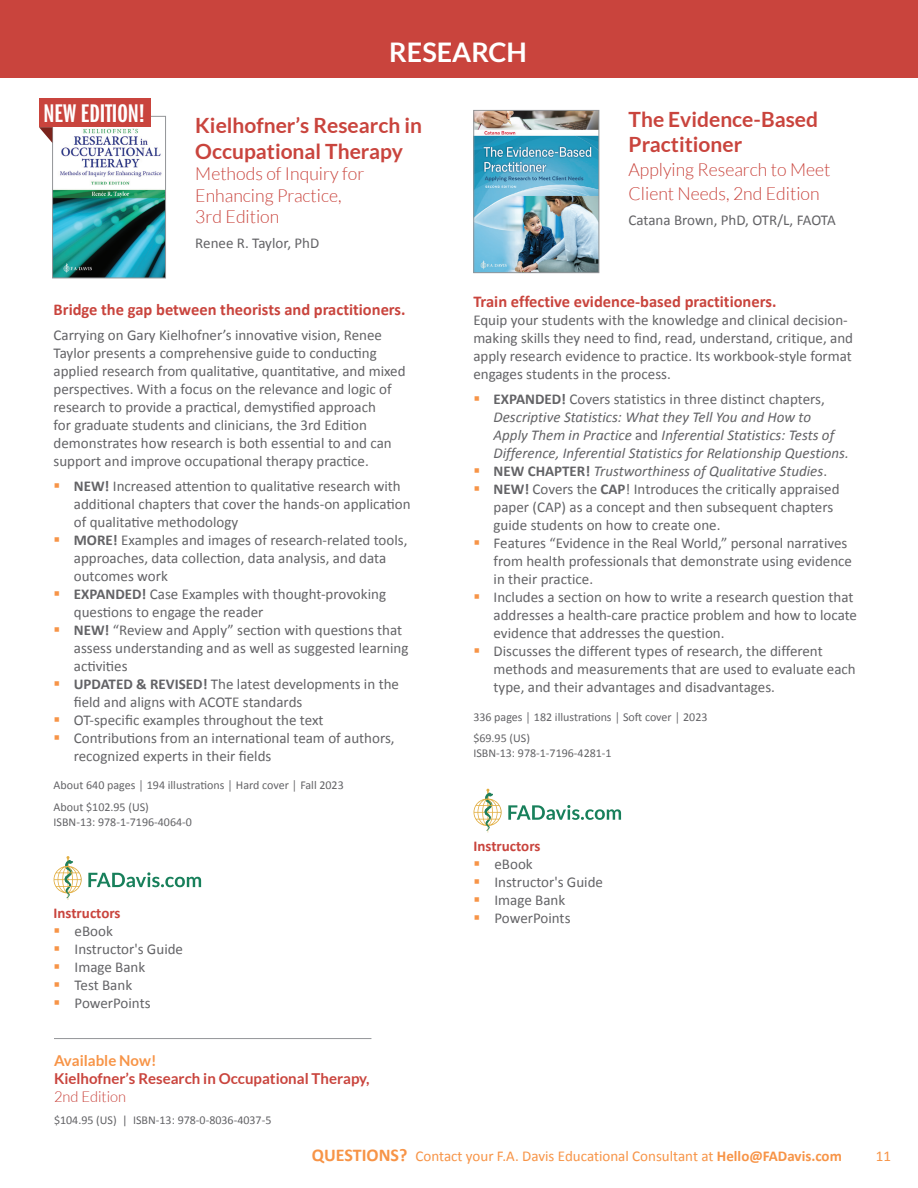
<style>
.page{position:relative;width:918px;height:1188px;background:#fff}
.page>*{position:absolute;margin:0;border:0;box-sizing:border-box;transform-origin:0 0}
.Section_Head{font:700 27px "Lato";color:#fff}
.t1{font:26.55px "ITC Franklin Gothic Std Dm X Cp";color:#fff;scale:1.11 1}
.Listing_Title{font:700 21px/25.5px "Lato";color:#c9443d}
.Listing_Sub{font:300 18px/21.6px "Lato";color:#c9443d}
.Listing_Title-2{font:300 18px/24px "Lato";color:#c9443d}
.Sub_body__FT{font:700 16.5px "Calibri";color:#c9443d}
.Listing_Author{font:700 16.5px "Calibri";color:#c9443d}
.Bullet__FT{font:15px/18px "Calibri";color:#636366}
.t2{font:italic 15px/18px "Calibri";color:#636366}
.Body{font:15px/18px "Calibri";color:#636366}
.t3{font:15px "Calibri";color:#f79447}
.Listing_Title-3{font:700 15px/18px "Lato";color:#c9443d}
.Listing_Author-2{font:15px "Calibri";color:#636366}
.Body-2{font:700 15px "Calibri";color:#c9443d}
.Listing_Title-4{font:700 15px "Lato";color:#f79447}
.Body-3{font:12px "Calibri";color:#636366}
.s1{color:#f79447}
.s2{font-weight:700}
.s3{font-weight:300}
.s4{font-weight:700;font-style:normal}
.s5{font-style:normal}
.s6{font-weight:700;font-size:18px}
</style>
<div class="page">
<div style="left:0;top:0;width:918px;height:78px;background:#c9443d"></div>
<img style="left:476px;top:112px;width:121px;height:159px">
<div style="left:474px;top:110px;width:125px;height:163px;border:1px solid #939598"></div>
<img style="left:54px;top:128px;width:110px;height:148px">
<div style="left:52px;top:116px;width:114px;height:162px;border:1px solid #939598"></div>
<div style="left:39px;top:99px;width:112px;height:28px;background:#c9443d"></div>
<svg style="left:39px;top:127px;width:13px;height:16px"></svg>
<svg style="left:508px;top:805px;width:113px;height:15px"></svg>
<svg style="left:474px;top:789px;width:28px;height:44px"></svg>
<hr style="left:0;top:665px;width:1px;height:39px;background:#c9443d">
<hr style="left:54px;top:1038px;width:317px;height:1px;background:#939598">
<svg style="left:88px;top:872px;width:113px;height:15px"></svg>
<svg style="left:54px;top:856px;width:28px;height:44px"></svg>
<p class="t1" style="left:43px;top:99px;width:93px">NEW EDITION!</p>
<p class="Section_Head" style="left:389px;top:37px;width:139px">RESEARCH</p>
<p class="Listing_Title" style="left:195px;top:112px;width:228px">Kielhofner’s Research in<br>Occupational Therapy</p>
<p class="Listing_Sub" style="left:195px;top:163px;width:171px">Methods of Inquiry for<br>Enhancing Practice,<br>3rd Edition</p>
<p class="Listing_Author-2" style="left:195px;top:234px;width:126px">Renee R. Taylor, PhD</p>
<p class="Listing_Title" style="left:629px;top:106px;width:191px">The Evidence-Based<br>Practitioner</p>
<p class="Listing_Title-2" style="left:629px;top:158px;width:203px">Applying Research to Meet<br>Client Needs, 2nd Edition</p>
<p class="Listing_Author-2" style="left:629px;top:211px;width:209px">Catana Brown, PhD, OTR/L, FAOTA</p>
<p class="Sub_body__FT" style="left:54px;top:299px;width:354px">Bridge the gap between theorists and practitioners.</p>
<p class="Bullet__FT" style="left:54px;top:326px;width:354px">Carrying on Gary Kielhofner’s innovative vision, Renee Taylor presents a comprehensive guide to conducting applied research from qualitative, quantitative, and mixed perspectives. With a focus on the relevance and logic of research to provide a practical, demystified approach<br>for graduate students and clinicians, the 3rd Edition demonstrates how research is both essential to and can support and improve occupational therapy practice.</p>
<p class="Bullet__FT" style="left:74px;top:477px;width:338px;text-indent:-20px"><span class="s1">▪</span> <span class="s2">NEW!</span> Increased attention to qualitative research with additional chapters that cover the hands-on application of qualitative methodology</p>
<p class="Bullet__FT" style="left:74px;top:531px;width:335px;text-indent:-20px"><span class="s1">▪</span> <span class="s2">MORE!</span> Examples and images of research-related tools, approaches, data collection, data analysis, and data outcomes work</p>
<p class="Bullet__FT" style="left:74px;top:585px;width:314px;text-indent:-20px"><span class="s1">▪</span> <span class="s2">EXPANDED!</span> Case Examples with thought-provoking questions to engage the reader</p>
<p class="Bullet__FT" style="left:74px;top:621px;width:336px;text-indent:-20px"><span class="s1">▪</span> <span class="s2">NEW!</span> “Review and Apply” section with questions that assess understanding and as well as suggested learning activities</p>
<p class="Bullet__FT" style="left:74px;top:675px;width:327px;text-indent:-20px"><span class="s1">▪</span> <span class="s2">UPDATED &amp; REVISED!</span> The latest developments in the field and aligns with ACOTE standards</p>
<p class="Bullet__FT" style="left:54px;top:711px;width:272px"><span class="s1">▪</span> OT-specific examples throughout the text</p>
<p class="Bullet__FT" style="left:74px;top:729px;width:322px;text-indent:-20px"><span class="s1">▪</span> Contributions from an international team of authors, recognized experts in their fields</p>
<p class="Body-3" style="left:54px;top:778px;width:292px">About 640 pages │ 194 illustrations │ Hard cover │ Fall 2023</p>
<p class="Body-3" style="left:54px;top:799px;width:97px">About $102.95 (US)</p>
<p class="Body-3" style="left:54px;top:814px;width:140px">ISBN-13: 978-1-7196-4064-0</p>
<p class="Body-2" style="left:54px;top:903px;width:68px">Instructors</p>
<p class="Bullet__FT" style="left:54px;top:922px;width:61px"><span class="s1">▪</span> eBook</p>
<p class="Bullet__FT" style="left:54px;top:940px;width:131px"><span class="s1">▪</span> Instructor's Guide</p>
<p class="Bullet__FT" style="left:54px;top:958px;width:93px"><span class="s1">▪</span> Image Bank</p>
<p class="Bullet__FT" style="left:54px;top:976px;width:80px"><span class="s1">▪</span> Test Bank</p>
<p class="Bullet__FT" style="left:54px;top:994px;width:99px"><span class="s1">▪</span> PowerPoints</p>
<p class="Listing_Title-4" style="left:54px;top:1052px;width:104px">Available Now!</p>
<p class="Listing_Title-3" style="left:54px;top:1069px;width:317px">Kielhofner’s Research in Occupational Therapy,<br><span class="s3">2nd Edition</span></p>
<p class="Body-3" style="left:54px;top:1112px;width:219px">$104.95 (US) | ISBN-13: 978-0-8036-4037-5</p>
<p class="Listing_Author" style="left:473px;top:291px;width:305px">Train effective evidence-based practitioners.</p>
<p class="Body" style="left:473px;top:312px;width:381px">Equip your students with the knowledge and clinical decision&shy;making skills they need to find, read, understand, critique, and apply research evidence to practice. Its workbook-style format engages students in the process.</p>
<p class="t2" style="left:494px;top:390px;width:357px;text-indent:-20px"><span class="s1">▪</span> <span class="s4">EXPANDED!</span> <span class="s5">Covers statistics in three distinct chapters, </span>Descriptive Statistics: What they Tell You and How to Apply Them in Practice <span class="s5">and</span> Inferential Statistics: Tests of Difference, Inferential Statistics for Relationship Questions.</p>
<p class="t2" style="left:473px;top:462px;width:355px"><span class="s1">▪</span> <span class="s4">NEW CHAPTER!</span> Trustworthiness of Qualitative Studies<span class="s5">.</span></p>
<p class="Bullet__FT" style="left:494px;top:480px;width:347px;text-indent:-20px"><span class="s1">▪</span> <span class="s2">NEW!</span> Covers the <span class="s2">CAP</span>! Introduces the critically appraised paper (CAP) as a concept and then subsequent chapters guide students on how to create one.</p>
<p class="Bullet__FT" style="left:494px;top:534px;width:360px;text-indent:-20px"><span class="s1">▪</span> Features “Evidence in the Real World,” personal narratives from health professionals that demonstrate using evidence in their practice.</p>
<p class="Bullet__FT" style="left:494px;top:588px;width:365px;text-indent:-20px"><span class="s1">▪</span> Includes a section on how to write a research question that addresses a health-care practice problem and how to locate evidence that addresses the question.</p>
<p class="Bullet__FT" style="left:494px;top:642px;width:364px;text-indent:-20px"><span class="s1">▪</span> Discusses the different types of research, the different methods and measurements that are used to evaluate each type, and their advantages and disadvantages.</p>
<p class="Body-3" style="left:473px;top:709px;width:236px">336 pages │ 182 illustrations │ Soft cover │ 2023</p>
<p class="Body-3" style="left:473px;top:731px;width:58px">$69.95 (US)</p>
<p class="Body-3" style="left:473px;top:746px;width:140px">ISBN-13: 978-1-7196-4281-1</p>
<p class="Body-2" style="left:474px;top:836px;width:68px">Instructors</p>
<p class="Bullet__FT" style="left:474px;top:855px;width:61px"><span class="s1">▪</span> eBook</p>
<p class="Bullet__FT" style="left:474px;top:873px;width:131px"><span class="s1">▪</span> Instructor's Guide</p>
<p class="Bullet__FT" style="left:474px;top:891px;width:93px"><span class="s1">▪</span> Image Bank</p>
<p class="Bullet__FT" style="left:474px;top:909px;width:99px"><span class="s1">▪</span> PowerPoints</p>
<p class="t3" style="left:312px;top:1147px;width:532px"><span class="s6">QUESTIONS?</span> Contact your F.A. Davis Educational Consultant at <span class="s2">Hello@FADavis.com</span></p>
<p class="t3" style="left:876px;top:1147px;width:17px">11</p>
</div>
